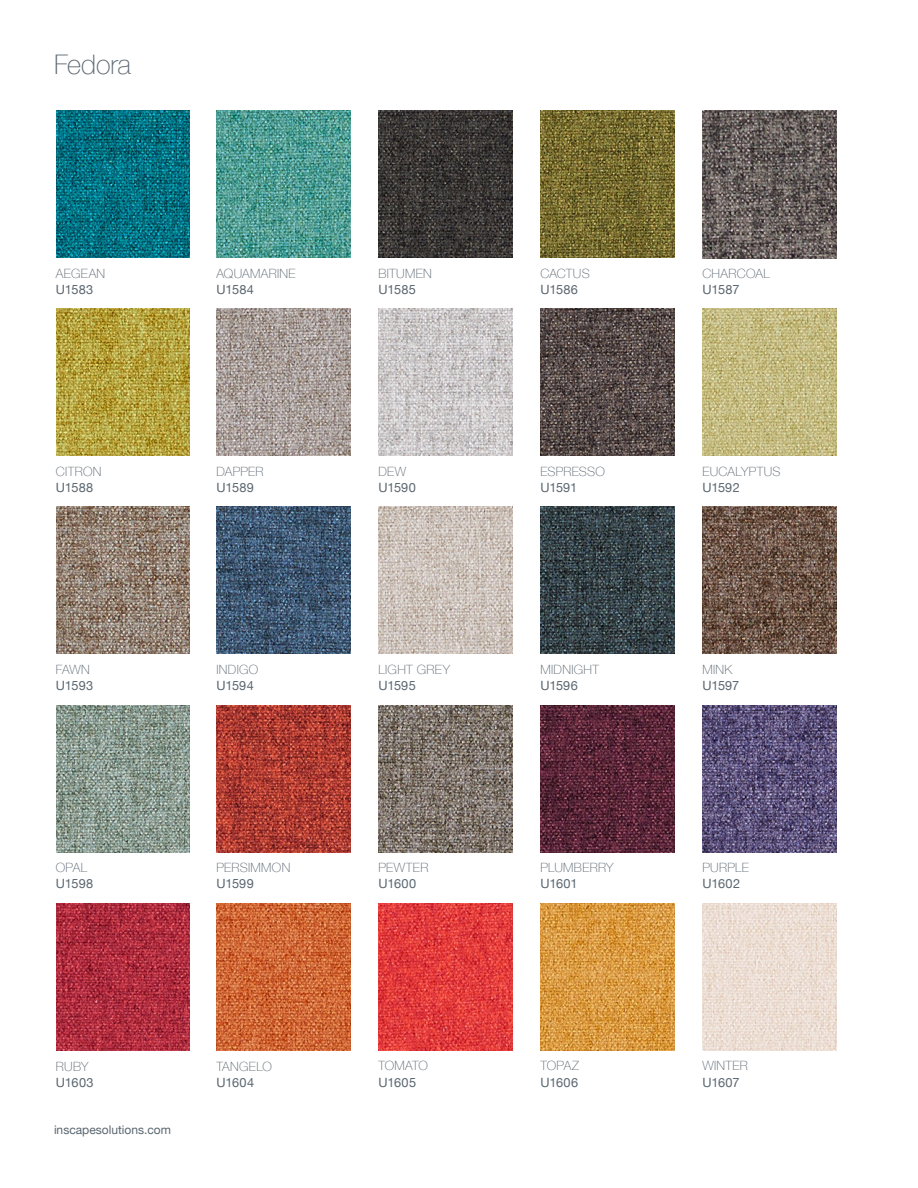
<style>
.page{position:relative;width:918px;height:1188px;background:#fff}
.page>*{position:absolute;margin:0;border:0;box-sizing:border-box;transform-origin:0 0}
.t1{font:100 27px "Helvetica Neue";color:#5a6670}
.t2{font:100 12.75px "Helvetica Neue";letter-spacing:.025em;color:#5a6670}
.t3{font:12.75px "Helvetica Neue";letter-spacing:-.01em;color:#5a6670}
.t4{font:12px "Helvetica Neue";color:#5a6670}
</style>
<div class="page">
<img style="left:703px;top:903px;width:133px;height:147px">
<img style="left:541px;top:903px;width:133px;height:147px">
<img style="left:379px;top:903px;width:133px;height:147px">
<img style="left:217px;top:903px;width:133px;height:147px">
<img style="left:56px;top:903px;width:134px;height:147px">
<img style="left:703px;top:705px;width:133px;height:147px">
<img style="left:541px;top:705px;width:133px;height:147px">
<img style="left:379px;top:705px;width:133px;height:147px">
<img style="left:217px;top:705px;width:133px;height:147px">
<img style="left:56px;top:705px;width:134px;height:147px">
<img style="left:703px;top:507px;width:133px;height:147px">
<img style="left:541px;top:507px;width:133px;height:147px">
<img style="left:379px;top:507px;width:133px;height:147px">
<img style="left:217px;top:507px;width:133px;height:147px">
<img style="left:56px;top:507px;width:134px;height:147px">
<img style="left:703px;top:309px;width:133px;height:147px">
<img style="left:541px;top:309px;width:133px;height:147px">
<img style="left:379px;top:309px;width:133px;height:147px">
<img style="left:217px;top:309px;width:133px;height:147px">
<img style="left:56px;top:309px;width:134px;height:147px">
<img style="left:541px;top:110px;width:133px;height:147px">
<img style="left:379px;top:110px;width:133px;height:147px">
<img style="left:217px;top:110px;width:133px;height:147px">
<img style="left:56px;top:110px;width:134px;height:147px">
<img style="left:703px;top:111px;width:134px;height:147px">
<p class="t1" style="left:54px;top:44px;width:79px">Fedora</p>
<p class="t2" style="left:56px;top:263px;width:51px">AEGEAN</p>
<p class="t2" style="left:216px;top:263px;width:81px">AQUAMARINE</p>
<p class="t2" style="left:378px;top:263px;width:55px">BITUMEN</p>
<p class="t2" style="left:540px;top:263px;width:51px">CACTUS</p>
<p class="t2" style="left:702px;top:263px;width:69px">CHARCOAL</p>
<p class="t3" style="left:56px;top:280px;width:39px">U1583</p>
<p class="t3" style="left:216px;top:280px;width:39px">U1584</p>
<p class="t3" style="left:378px;top:280px;width:39px">U1585</p>
<p class="t3" style="left:540px;top:280px;width:39px">U1586</p>
<p class="t3" style="left:702px;top:280px;width:39px">U1587</p>
<p class="t2" style="left:56px;top:462px;width:47px">CITRON</p>
<p class="t2" style="left:216px;top:462px;width:49px">DAPPER</p>
<p class="t2" style="left:378px;top:462px;width:29px">DEW</p>
<p class="t2" style="left:540px;top:462px;width:66px">ESPRESSO</p>
<p class="t2" style="left:702px;top:462px;width:80px">EUCALYPTUS</p>
<p class="t3" style="left:56px;top:478px;width:39px">U1588</p>
<p class="t3" style="left:216px;top:478px;width:39px">U1589</p>
<p class="t3" style="left:378px;top:478px;width:39px">U1590</p>
<p class="t3" style="left:540px;top:478px;width:39px">U1591</p>
<p class="t3" style="left:702px;top:478px;width:39px">U1592</p>
<p class="t2" style="left:56px;top:660px;width:35px">FAWN</p>
<p class="t2" style="left:216px;top:660px;width:43px">INDIGO</p>
<p class="t2" style="left:378px;top:660px;width:73px">LIGHT GREY</p>
<p class="t2" style="left:540px;top:660px;width:60px">MIDNIGHT</p>
<p class="t2" style="left:702px;top:660px;width:32px">MINK</p>
<p class="t3" style="left:56px;top:677px;width:39px">U1593</p>
<p class="t3" style="left:216px;top:677px;width:39px">U1594</p>
<p class="t3" style="left:378px;top:677px;width:39px">U1595</p>
<p class="t3" style="left:540px;top:676px;width:39px">U1596</p>
<p class="t3" style="left:702px;top:676px;width:39px">U1597</p>
<p class="t2" style="left:56px;top:858px;width:33px">OPAL</p>
<p class="t2" style="left:216px;top:858px;width:76px">PERSIMMON</p>
<p class="t2" style="left:378px;top:858px;width:52px">PEWTER</p>
<p class="t2" style="left:540px;top:858px;width:75px">PLUMBERRY</p>
<p class="t2" style="left:702px;top:858px;width:48px">PURPLE</p>
<p class="t3" style="left:56px;top:875px;width:39px">U1598</p>
<p class="t3" style="left:216px;top:875px;width:39px">U1599</p>
<p class="t3" style="left:378px;top:875px;width:39px">U1600</p>
<p class="t3" style="left:540px;top:875px;width:39px">U1601</p>
<p class="t3" style="left:702px;top:875px;width:39px">U1602</p>
<p class="t2" style="left:56px;top:1056px;width:34px">RUBY</p>
<p class="t2" style="left:216px;top:1056px;width:57px">TANGELO</p>
<p class="t2" style="left:378px;top:1056px;width:51px">TOMATO</p>
<p class="t2" style="left:540px;top:1056px;width:40px">TOPAZ</p>
<p class="t2" style="left:702px;top:1056px;width:47px">WINTER</p>
<p class="t3" style="left:56px;top:1073px;width:39px">U1603</p>
<p class="t3" style="left:216px;top:1073px;width:39px">U1604</p>
<p class="t3" style="left:378px;top:1073px;width:39px">U1605</p>
<p class="t3" style="left:540px;top:1073px;width:39px">U1606</p>
<p class="t3" style="left:702px;top:1073px;width:39px">U1607</p>
<p class="t4" style="left:54px;top:1121px;width:118px">inscapesolutions.com</p>
</div>
